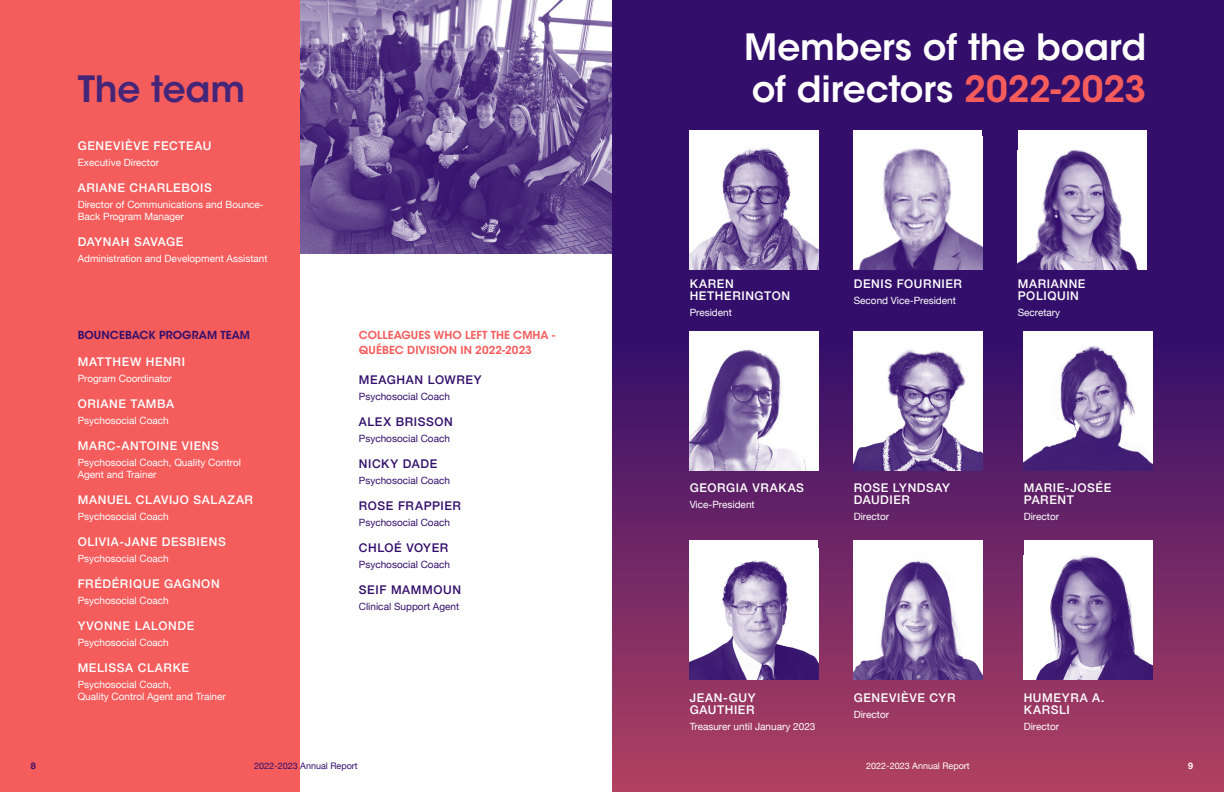
<style>
.page{position:relative;width:1224px;height:792px;background:#fff}
.page>*{position:absolute;margin:0;border:0;box-sizing:border-box;transform-origin:0 0}
.t1{font:600 36px/42px "ITC Avant Garde Std";letter-spacing:-.005em;color:#fff}
.t2{font:600 36px "ITC Avant Garde Std";letter-spacing:-.005em;color:#452578}
.t3{font:500 12px/12px "Helvetica Neue";letter-spacing:.05em;color:#fff}
.t4{font:500 12px "Helvetica Neue";letter-spacing:.05em;color:#330f6b}
.t5{font:600 11px/15px "ITC Avant Garde Std";letter-spacing:.01em;color:#f55c5c}
.t6{font:600 11px "ITC Avant Garde Std";letter-spacing:.005em;color:#330f6b}
.t7{font:10px/12px "Helvetica Neue";color:#fff}
.t8{font:10px "Helvetica Neue";color:#330f6b}
.t9{font:9px "Helvetica Neue";color:#330f6b}
.t10{font:9px "Helvetica Neue";color:#fff}
.t11{font:700 9px "Helvetica Neue";color:#330f6b}
.t12{font:700 9px "Helvetica Neue";color:#fff}
.s1{color:#f55c5c}
</style>
<div class="page">
<div style="left:0;top:0;width:300px;height:792px;background:#f55c5c"></div>
<div style="left:612px;top:0;width:612px;height:792px;background:#330f6b"></div>
<div style="left:612px;top:348px;width:612px;height:444px;background:linear-gradient(to bottom,#3b176f,#b24261)"></div>
<img style="left:690px;top:130px;width:128px;height:139px">
<img style="left:690px;top:332px;width:128px;height:138px">
<div style="left:690px;top:541px;width:128px;height:139px;background:#fff"></div>
<img style="left:690px;top:560px;width:128px;height:120px">
<div style="left:1018px;top:130px;width:128px;height:139px;background:#fff"></div>
<img style="left:1018px;top:151px;width:120px;height:118px">
<div style="left:854px;top:130px;width:128px;height:139px;background:#fff"></div>
<img style="left:859px;top:148px;width:123px;height:121px">
<img style="left:854px;top:331px;width:128px;height:139px">
<img style="left:854px;top:541px;width:128px;height:139px">
<img style="left:1024px;top:331px;width:128px;height:139px">
<div style="left:1024px;top:541px;width:128px;height:139px;background:#fff"></div>
<img style="left:1036px;top:556px;width:116px;height:124px">
<img style="left:300px;top:0;width:312px;height:253px">
<h1 class="t2" style="left:78px;top:66px;width:169px">The team</h1>
<p class="t3" style="left:78px;top:139px;width:135px">GENEVIÈVE FECTEAU</p>
<p class="t7" style="left:78px;top:158px;width:83px">Executive Director</p>
<p class="t3" style="left:78px;top:181px;width:136px">ARIANE CHARLEBOIS</p>
<p class="t7" style="left:78px;top:200px;width:188px">Director of Communications and Bounce-<br>Back Program Manager</p>
<p class="t3" style="left:78px;top:235px;width:107px">DAYNAH SAVAGE</p>
<p class="t7" style="left:78px;top:253px;width:191px">Administration and Development Assistant</p>
<p class="t6" style="left:78px;top:328px;width:174px">BOUNCEBACK PROGRAM TEAM</p>
<p class="t3" style="left:78px;top:355px;width:109px">MATTHEW HENRI</p>
<p class="t7" style="left:78px;top:373px;width:96px">Program Coordinator</p>
<p class="t3" style="left:78px;top:397px;width:98px">ORIANE TAMBA</p>
<p class="t7" style="left:78px;top:415px;width:93px">Psychosocial Coach</p>
<p class="t3" style="left:78px;top:439px;width:143px">MARC-ANTOINE VIENS</p>
<p class="t7" style="left:78px;top:457px;width:165px">Psychosocial Coach, Quality Control<br>Agent and Trainer</p>
<p class="t3" style="left:78px;top:493px;width:177px">MANUEL CLAVIJO SALAZAR</p>
<p class="t7" style="left:78px;top:511px;width:93px">Psychosocial Coach</p>
<p class="t3" style="left:78px;top:535px;width:150px">OLIVIA-JANE DESBIENS</p>
<p class="t7" style="left:78px;top:553px;width:93px">Psychosocial Coach</p>
<p class="t3" style="left:78px;top:577px;width:144px">FRÉDÉRIQUE GAGNON</p>
<p class="t7" style="left:78px;top:595px;width:93px">Psychosocial Coach</p>
<p class="t3" style="left:78px;top:619px;width:118px">YVONNE LALONDE</p>
<p class="t7" style="left:78px;top:637px;width:93px">Psychosocial Coach</p>
<p class="t3" style="left:78px;top:661px;width:113px">MELISSA CLARKE</p>
<p class="t7" style="left:78px;top:679px;width:150px">Psychosocial Coach,<br>Quality Control Agent and Trainer</p>
<p class="t5" style="left:359px;top:328px;width:198px">COLLEAGUES WHO LEFT THE CMHA -<br>QUÉBEC DIVISION IN 2022-2023</p>
<p class="t4" style="left:359px;top:370px;width:124px">MEAGHAN LOWREY</p>
<p class="t8" style="left:359px;top:390px;width:93px">Psychosocial Coach</p>
<p class="t4" style="left:359px;top:412px;width:96px">ALEX BRISSON</p>
<p class="t8" style="left:359px;top:432px;width:93px">Psychosocial Coach</p>
<p class="t4" style="left:359px;top:454px;width:80px">NICKY DADE</p>
<p class="t8" style="left:359px;top:474px;width:93px">Psychosocial Coach</p>
<p class="t4" style="left:359px;top:496px;width:104px">ROSE FRAPPIER</p>
<p class="t8" style="left:359px;top:516px;width:93px">Psychosocial Coach</p>
<p class="t4" style="left:359px;top:538px;width:91px">CHLOÉ VOYER</p>
<p class="t8" style="left:359px;top:558px;width:93px">Psychosocial Coach</p>
<p class="t4" style="left:359px;top:580px;width:104px">SEIF MAMMOUN</p>
<p class="t8" style="left:359px;top:600px;width:102px">Clinical Support Agent</p>
<h1 class="t1" style="left:744px;top:26px;width:403px">Members of the board of directors <span class="s1">2022-2023</span></h1>
<p class="t3" style="left:690px;top:277px;width:102px">KAREN<br>HETHERINGTON</p>
<p class="t7" style="left:690px;top:307px;width:44px">President</p>
<p class="t3" style="left:854px;top:277px;width:110px">DENIS FOURNIER</p>
<p class="t7" style="left:854px;top:295px;width:104px">Second Vice-President</p>
<p class="t3" style="left:1018px;top:277px;width:69px">MARIANNE<br>POLIQUIN</p>
<p class="t7" style="left:1018px;top:307px;width:44px">Secretary</p>
<p class="t3" style="left:690px;top:481px;width:116px">GEORGIA VRAKAS</p>
<p class="t7" style="left:690px;top:499px;width:67px">Vice-President</p>
<p class="t3" style="left:854px;top:481px;width:98px">ROSE LYNDSAY<br>DAUDIER</p>
<p class="t7" style="left:854px;top:511px;width:37px">Director</p>
<p class="t3" style="left:1024px;top:481px;width:89px">MARIE-JOSÉE<br>PARENT</p>
<p class="t7" style="left:1024px;top:511px;width:37px">Director</p>
<p class="t3" style="left:690px;top:691px;width:67px">JEAN-GUY<br>GAUTHIER</p>
<p class="t7" style="left:690px;top:721px;width:127px">Treasurer until January 2023</p>
<p class="t3" style="left:854px;top:691px;width:103px">GENEVIÈVE CYR</p>
<p class="t7" style="left:854px;top:709px;width:37px">Director</p>
<p class="t3" style="left:1024px;top:691px;width:82px">HUMEYRA A.<br>KARSLI</p>
<p class="t7" style="left:1024px;top:721px;width:37px">Director</p>
<p class="t11" style="left:31px;top:759px;width:7px">8</p>
<p class="t9" style="left:254px;top:759px;width:105px">2022-2023 Annual Report</p>
<p class="t10" style="left:866px;top:759px;width:105px">2022-2023 Annual Report</p>
<p class="t12" style="left:1188px;top:759px;width:7px">9</p>
</div>
